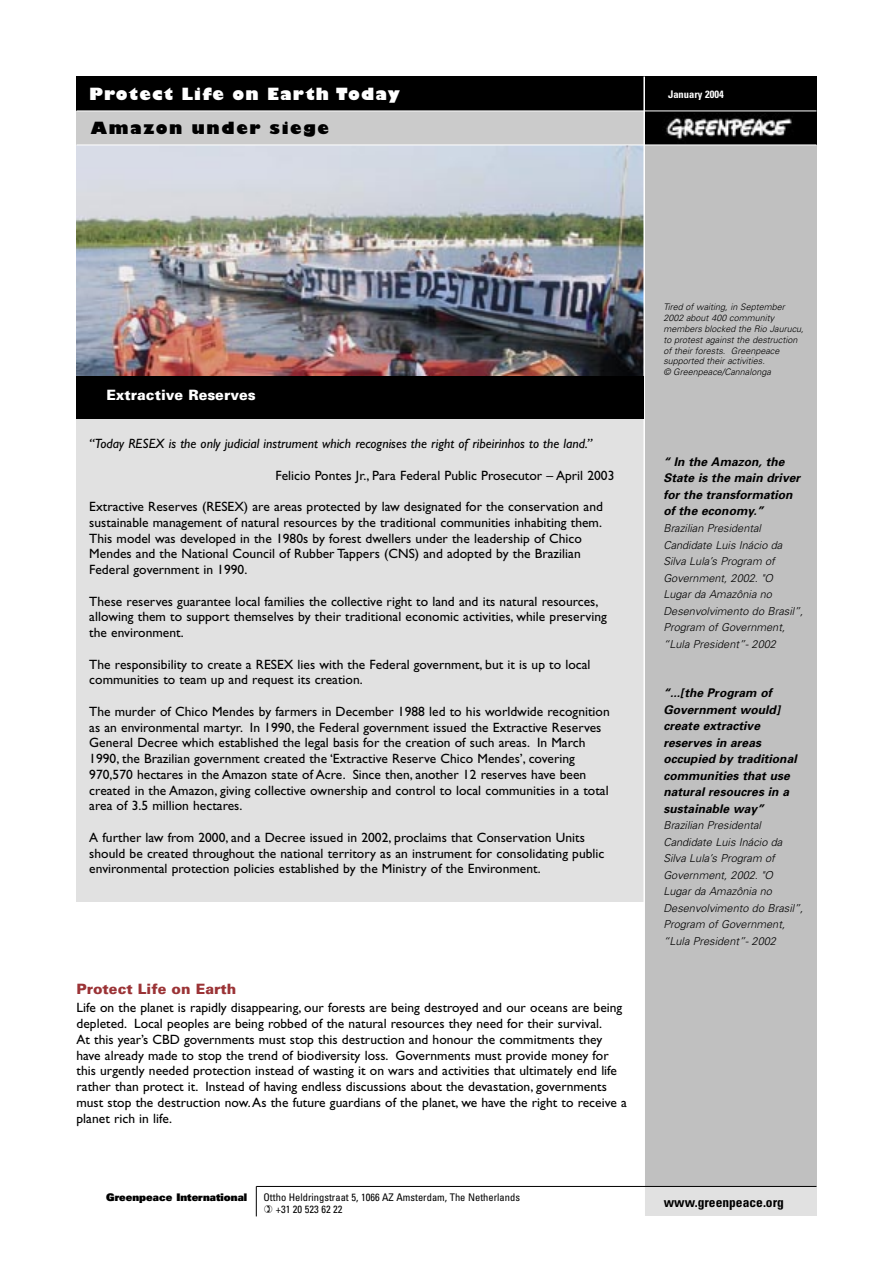
<style>
.page{position:relative;width:893px;height:1263px;background:#fff}
.page>*{position:absolute;margin:0;border:0;box-sizing:border-box;transform-origin:0 0}
.t1{font:800 16.5px "Gill Sans";letter-spacing:.07em;color:#fff}
.t2{font:800 16.5px "Gill Sans";letter-spacing:.1em;color:#000}
.t3{font:900 14.25px "Univers";color:#9b3336}
.t4{font:900 14.25px "Univers";color:#fff}
.t5{font:13.5px/15.8px "Gill Sans";color:#000}
.t6{font:italic 13.5px "Gill Sans";color:#000}
.t7{font:700 condensed 13.5px "Univers";color:#000}
.t8{font:italic 700 12px/16.5px "Univers";letter-spacing:.005em;color:#000}
.t9{font:italic 300 10.95px/16.5px "Univers";color:#000}
.t10{font:condensed 10.5px/12.5px "Univers";color:#000}
.t11{font:900 10.5px "Univers";color:#000}
.t12{font:700 condensed 10.5px "Univers";color:#fff}
.t13{font:italic 300 9px/10.8px "Univers";color:#000}
</style>
<div class="page">
<div style="left:77px;top:377px;width:567px;height:524px;background:#e1e1e1"></div>
<img style="left:77px;top:146px;width:566px;height:230px">
<div style="left:644px;top:1186px;width:172px;height:30px;background:#e1e1e1"></div>
<div style="left:644px;top:145px;width:172px;height:1041px;background:#c0c0c0"></div>
<div style="left:77px;top:111px;width:567px;height:34px;background:#cbcbcb"></div>
<div style="left:77px;top:77px;width:567px;height:34px;background:#000"></div>
<div style="left:644px;top:77px;width:172px;height:68px;background:#000"></div>
<hr style="left:643px;top:77px;width:2px;height:1141px;background:#fff">
<img style="left:666px;top:113px;width:126px;height:27px">
<hr style="left:256px;top:1186px;width:1px;height:30px;background:#000">
<hr style="left:256px;top:1186px;width:560px;height:1px;background:#000">
<hr style="left:77px;top:145px;width:739px;height:1px;background:#fff">
<hr style="left:77px;top:111px;width:739px;height:1px;background:#fff">
<div style="left:77px;top:376px;width:567px;height:43px;background:#000"></div>
<p class="t1" style="left:89px;top:84px;width:312px">Protect Life on Earth Today</p>
<p class="t2" style="left:91px;top:118px;width:240px">Amazon under siege</p>
<p class="t12" style="left:668px;top:88px;width:57px">January 2004</p>
<p class="t4" style="left:106px;top:386px;width:151px">Extractive Reserves</p>
<p class="t6" style="left:89px;top:436px;width:504px">“Today RESEX is the only judicial instrument which recognises the right of ribeirinhos to the land.”</p>
<p class="t5" style="left:276px;top:467px;width:340px">Felicio Pontes Jr., Para Federal Public Prosecutor – April 2003</p>
<p class="t5" style="left:89px;top:499px;width:515px">Extractive Reserves (RESEX) are areas protected by law designated for the conservation and sustainable management of natural resources by the traditional communities inhabiting them.<br>This model was developed in the 1980s by forest dwellers under the leadership of Chico Mendes and the National Council of Rubber Tappers (CNS) and adopted by the Brazilian Federal government in 1990.</p>
<p class="t5" style="left:89px;top:593px;width:519px">These reserves guarantee local families the collective right to land and its natural resources, allowing them to support themselves by their traditional economic activities, while preserving the environment.</p>
<p class="t5" style="left:89px;top:656px;width:503px">The responsibility to create a RESEX lies with the Federal government, but it is up to local communities to team up and request its creation.</p>
<p class="t5" style="left:89px;top:703px;width:522px">The murder of Chico Mendes by farmers in December 1988 led to his worldwide recognition as an environmental martyr. In 1990, the Federal government issued the Extractive Reserves General Decree which established the legal basis for the creation of such areas. In March 1990, the Brazilian government created the ‘Extractive Reserve Chico Mendes’, covering 970,570 hectares in the Amazon state of Acre. Since then, another 12 reserves have been created in the Amazon, giving collective ownership and control to local communities in a total area of 3.5 million hectares.</p>
<p class="t5" style="left:89px;top:829px;width:517px">A further law from 2000, and a Decree issued in 2002, proclaims that Conservation Units should be created throughout the national territory as an instrument for consolidating public environmental protection policies established by the Ministry of the Environment.</p>
<p class="t3" style="left:77px;top:979px;width:161px">Protect Life on Earth</p>
<p class="t5" style="left:77px;top:1000px;width:552px">Life on the planet is rapidly disappearing, our forests are being destroyed and our oceans are being depleted. Local peoples are being robbed of the natural resources they need for their survival.<br>At this year’s CBD governments must stop this destruction and honour the commitments they have already made to stop the trend of biodiversity loss. Governments must provide money for this urgently needed protection instead of wasting it on wars and activities that ultimately end life rather than protect it. Instead of having endless discussions about the devastation, governments must stop the destruction now. As the future guardians of the planet, we have the right to receive a planet rich in life.</p>
<p class="t13" style="left:663px;top:302px;width:142px">Tired of waiting, in September<br>2002 about 400 community members blocked the Rio Jaurucu, to protest against the destruction of their forests. Greenpeace supported their activities.<br>© Greenpeace/Cannalonga</p>
<p class="t8" style="left:663px;top:453px;width:138px">“ In the Amazon, the<br>State is the main driver for the transformation of the economy.”</p>
<p class="t9" style="left:663px;top:520px;width:141px">Brazilian Presidental<br>Candidate Luis Inácio da<br>Silva Lula’s Program of<br>Government, 2002. "O<br>Lugar da Amazônia no<br>Desenvolvimento do Brasil”,<br>Program of Government, “Lula President”- 2002</p>
<p class="t8" style="left:663px;top:684px;width:135px">“...[the Program of<br>Government would] create extractive reserves in areas occupied by traditional communities that use natural resoucres in a sustainable way”</p>
<p class="t9" style="left:663px;top:817px;width:141px">Brazilian Presidental<br>Candidate Luis Inácio da<br>Silva Lula’s Program of<br>Government, 2002. "O<br>Lugar da Amazônia no<br>Desenvolvimento do Brasil”,<br>Program of Government, “Lula President”- 2002</p>
<p class="t11" style="left:106px;top:1190px;width:143px">Greenpeace International</p>
<p class="t10" style="left:276px;top:1191px;width:246px;text-indent:-12px">Ottho Heldringstraat 5, 1066 AZ Amsterdam, The Netherlands +31 20 523 62 22</p>
<p class="t7" style="left:664px;top:1193px;width:122px">www.greenpeace.org</p>
</div>
